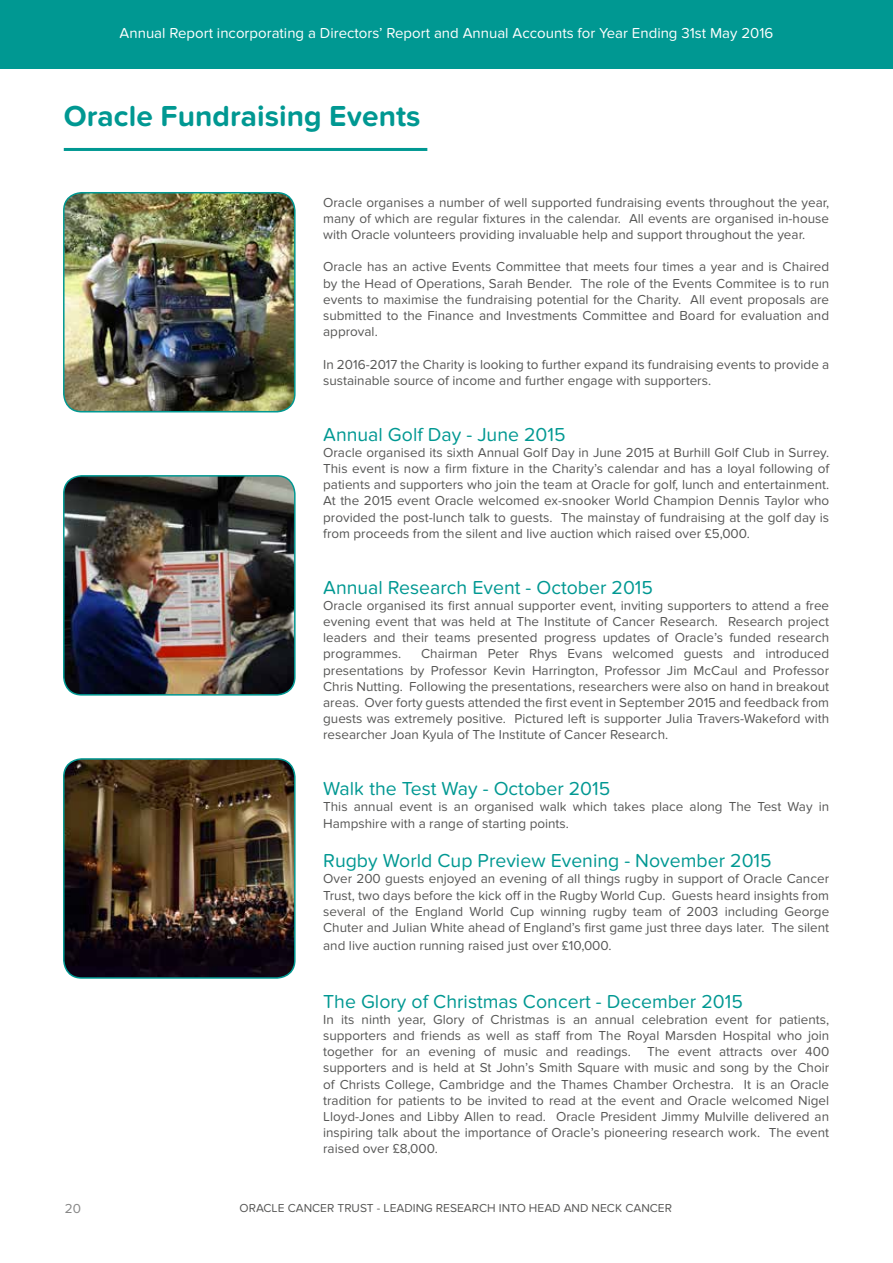
<style>
.page{position:relative;width:893px;height:1263px;background:#fff}
.page>*{position:absolute;margin:0;border:0;box-sizing:border-box;transform-origin:0 0}
.t1{font:700 30px "Proxima Nova Soft";color:#009892}
.t2{font:19.5px "Proxima Nova Soft";color:#009892}
.t3{font:15px "Proxima Nova Soft";color:#fff}
.t4{font:13.5px/16.2px "Proxima Nova Soft";color:#575756;text-align:justify}
.t5{font:13.5px "Proxima Nova Soft";color:#878787}
.t6{font:12px "Proxima Nova Soft";color:#575756}
</style>
<div class="page">
<div style="left:0;top:0;width:893px;height:68px;background:#009892"></div>
<hr style="left:64px;top:148px;width:363px;height:3px;background:#009892">
<img style="left:64px;top:193px;width:231px;height:219px">
<div style="left:63px;top:192px;width:233px;height:220px;border:2px solid #009892;border-radius:18px"></div>
<img style="left:64px;top:476px;width:229px;height:219px">
<div style="left:63px;top:475px;width:233px;height:221px;border:2px solid #009892;border-radius:18px"></div>
<img style="left:64px;top:759px;width:229px;height:219px">
<div style="left:63px;top:758px;width:233px;height:221px;border:2px solid #009892;border-radius:18px"></div>
<p class="t3" style="left:120px;top:25px;width:655px">Annual Report incorporating a Directors’ Report and Annual Accounts for Year Ending 31st May 2016</p>
<h1 class="t1" style="left:64px;top:99px;width:358px">Oracle Fundraising Events</h1>
<p class="t4" style="left:323px;top:194px;width:507px">Oracle organises a number of well supported fundraising events throughout the year, many of which are regular fixtures in the calendar. All events are organised in-house with Oracle volunteers providing invaluable help and support throughout the year.</p>
<p class="t4" style="left:323px;top:259px;width:508px">Oracle has an active Events Committee that meets four times a year and is Chaired by the Head of Operations, Sarah Bender. The role of the Events Commitee is to run events to maximise the fundraising potential for the Charity. All event proposals are submitted to the Finance and Investments Committee and Board for evaluation and approval.</p>
<p class="t4" style="left:323px;top:356px;width:507px">In 2016-2017 the Charity is looking to further expand its fundraising events to provide a sustainable source of income and further engage with supporters.</p>
<h2 class="t2" style="left:323px;top:423px;width:244px">Annual Golf Day - June 2015</h2>
<p class="t4" style="left:323px;top:444px;width:508px">Oracle organised its sixth Annual Golf Day in June 2015 at Burhill Golf Club in Surrey.<br>This event is now a firm fixture in the Charity’s calendar and has a loyal following of patients and supporters who join the team at Oracle for golf, lunch and entertainment.<br>At the 2015 event Oracle welcomed ex-snooker World Champion Dennis Taylor who provided the post-lunch talk to guests. The mainstay of fundraising at the golf day is from proceeds from the silent and live auction which raised over £5,000.</p>
<h2 class="t2" style="left:323px;top:576px;width:331px">Annual Research Event - October 2015</h2>
<p class="t4" style="left:323px;top:597px;width:508px">Oracle organised its first annual supporter event, inviting supporters to attend a free evening event that was held at The Institute of Cancer Research. Research project leaders and their teams presented progress updates of Oracle’s funded research programmes.</p>
<p class="t4" style="left:323px;top:646px;width:507px;text-indent:98px">Chairman Peter Rhys Evans welcomed guests and introduced presentations by Professor Kevin Harrington, Professor Jim McCaul and Professor Chris Nutting. Following the presentations, researchers were also on hand in breakout areas. Over forty guests attended the first event in September 2015 and feedback from guests was extremely positive. Pictured left is supporter Julia Travers-Wakeford with researcher Joan Kyula of The Institute of Cancer Research.</p>
<h2 class="t2" style="left:323px;top:777px;width:289px">Walk the Test Way - October 2015</h2>
<p class="t4" style="left:323px;top:799px;width:507px">This annual event is an organised walk which takes place along The Test Way in<br>Hampshire with a range of starting points.</p>
<h2 class="t2" style="left:323px;top:849px;width:450px">Rugby World Cup Preview Evening - November 2015</h2>
<p class="t4" style="left:323px;top:871px;width:508px">Over 200 guests enjoyed an evening of all things rugby in support of Oracle Cancer Trust, two days before the kick off in the Rugby World Cup. Guests heard insights from several of the England World Cup winning rugby team of 2003 including George Chuter and Julian White ahead of England’s first game just three days later. The silent</p>
<p class="t4" style="left:323px;top:937px;width:290px">and live auction running raised just over £10,000.</p>
<h2 class="t2" style="left:323px;top:990px;width:421px">The Glory of Christmas Concert - December 2015</h2>
<p class="t4" style="left:323px;top:1011px;width:508px">In its ninth year, Glory of Christmas is an annual celebration event for patients, supporters and friends as well as staff from The Royal Marsden Hospital who join together for an evening of music and readings. The event attracts over 400 supporters and is held at St John’s Smith Square with music and song by the Choir of Christs College, Cambridge and the Thames Chamber Orchestra. It is an Oracle tradition for patients to be invited to read at the event and Oracle welcomed Nigel Lloyd-Jones and Libby Allen to read. Oracle President Jimmy Mulville delivered an inspiring talk about the importance of Oracle’s pioneering research work. The event raised over £8,000.</p>
<p class="t5" style="left:65px;top:1201px;width:18px">20</p>
<p class="t6" style="left:240px;top:1201px;width:434px">ORACLE CANCER TRUST - LEADING RESEARCH INTO HEAD AND NECK CANCER</p>
</div>
